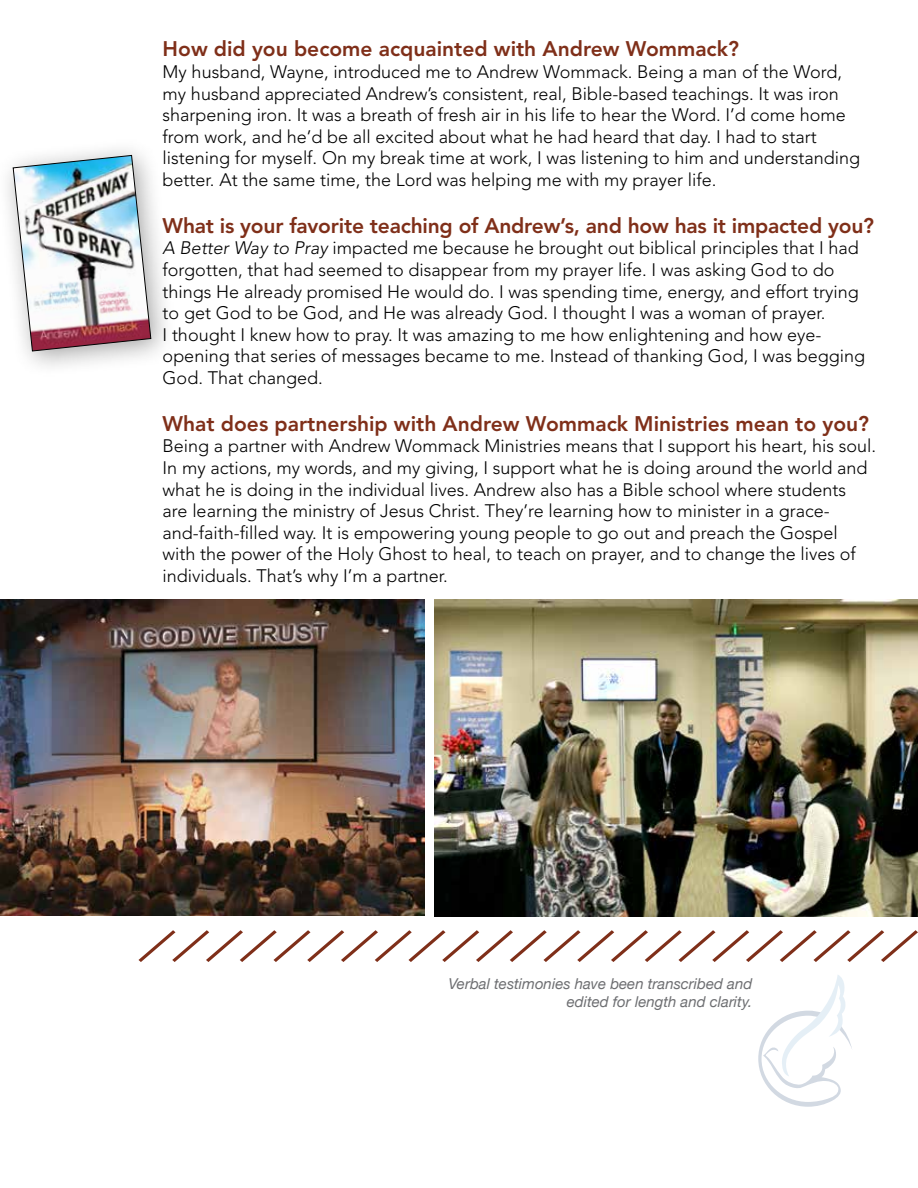
<style>
.page{position:relative;width:918px;height:1188px;background:#fff}
.page>*{position:absolute;margin:0;border:0;box-sizing:border-box;transform-origin:0 0}
.t1{font:800 21px "Avenir LT Std";color:#7f2f19}
.t2{font:300 18px/21.6px "Avenir LT Std";color:#000}
.t3{font:italic 15px/18px "Helvetica Neue";color:#6d6e71;text-align:right}
.s1{font-style:italic}
</style>
<div class="page">
<svg style="left:138px;top:930px;width:780px;height:32px"></svg>
<svg style="left:758px;top:975px;width:94px;height:132px"></svg>
<div style="left:0;top:138px;width:177px;height:239px;background:#000;opacity:.35"></div>
<img style="left:13px;top:155px;width:138px;height:196px">
<img style="left:0;top:599px;width:425px;height:317px">
<img style="left:434px;top:599px;width:484px;height:317px">
<p class="t1" style="left:163px;top:37px;width:578px">How did you become acquainted with Andrew Wommack?</p>
<p class="t2" style="left:163px;top:61px;width:699px">My husband, Wayne, introduced me to Andrew Wommack. Being a man of the Word, my husband appreciated Andrew’s consistent, real, Bible-based teachings. It was iron sharpening iron. It was a breath of fresh air in his life to hear the Word. I’d come home from work, and he’d be all excited about what he had heard that day. I had to start listening for myself. On my break time at work, I was listening to him and understanding better. At the same time, the Lord was helping me with my prayer life.</p>
<p class="t1" style="left:163px;top:213px;width:713px">What is your favorite teaching of Andrew’s, and how has it impacted you?</p>
<p class="t2" style="left:163px;top:237px;width:704px"><span class="s1">A Better Way to Pray</span> impacted me because he brought out biblical principles that I had forgotten, that had seemed to disappear from my prayer life. I was asking God to do things He already promised He would do. I was spending time, energy, and effort trying to get God to be God, and He was already God. I thought I was a woman of prayer.<br>I thought I knew how to pray. It was amazing to me how enlightening and how eye&shy;opening that series of messages became to me. Instead of thanking God, I was begging God. That changed.</p>
<p class="t1" style="left:163px;top:411px;width:708px">What does partnership with Andrew Wommack Ministries mean to you?</p>
<p class="t2" style="left:163px;top:435px;width:715px">Being a partner with Andrew Wommack Ministries means that I support his heart, his soul.<br>In my actions, my words, and my giving, I support what he is doing around the world and what he is doing in the individual lives. Andrew also has a Bible school where students<br>are learning the ministry of Jesus Christ. They’re learning how to minister in a grace&shy;and-faith-filled way. It is empowering young people to go out and preach the Gospel<br>with the power of the Holy Ghost to heal, to teach on prayer, and to change the lives of individuals. That’s why I’m a partner.</p>
<p class="t3" style="left:449px;top:975px;width:305px">Verbal testimonies have been transcribed and edited for length and clarity.</p>
</div>
